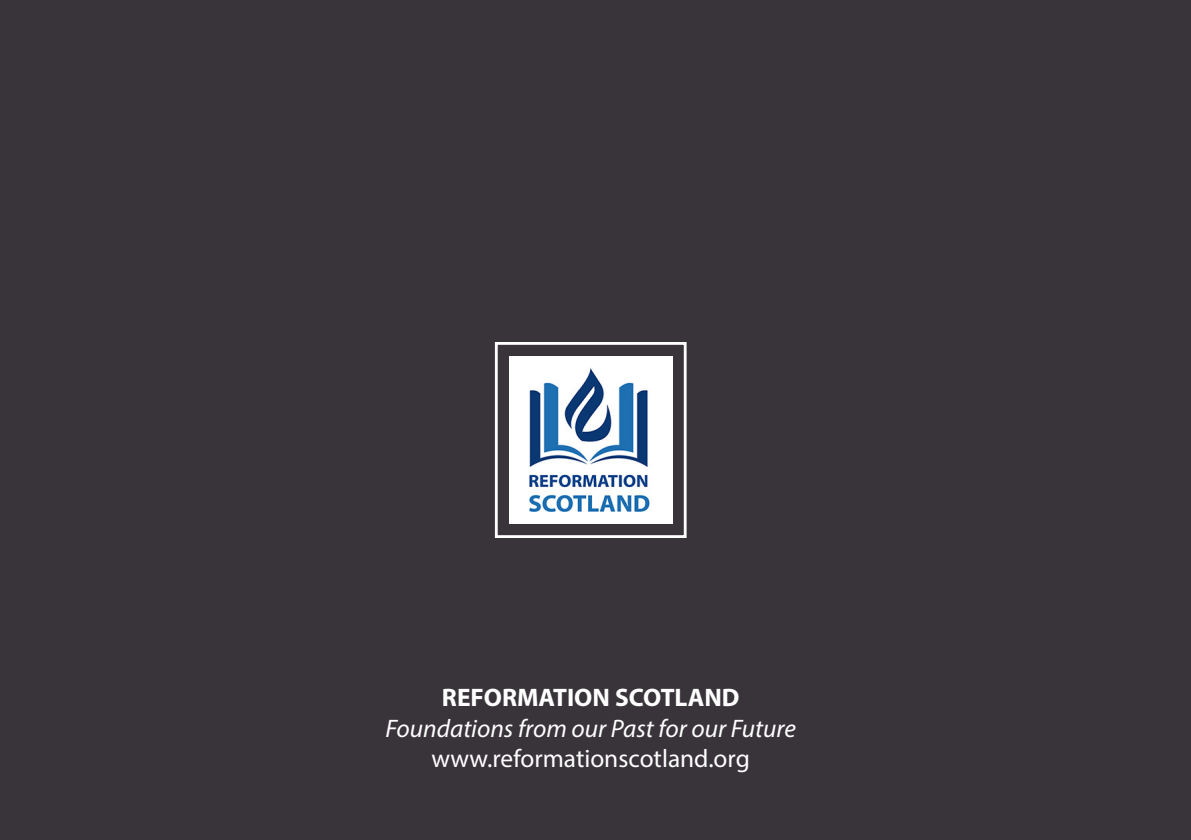
<style>
.page{position:relative;width:1191px;height:840px;background:#fff}
.page>*{position:absolute;margin:0;border:0;box-sizing:border-box;transform-origin:0 0}
.t1{font:italic 25.4px "Myriad Pro";color:#fff}
.t2{font:25.4px "Myriad Pro";color:#fff}
.t3{font:700 25.4px "Myriad Pro";color:#fff}
</style>
<div class="page">
<div style="left:0;top:0;width:1191px;height:839px;background:#39333a"></div>
<div style="left:495px;top:342px;width:191px;height:195px;border:3px solid #fff"></div>
<img style="left:509px;top:356px;width:163px;height:167px">
<p class="t3" style="left:442px;top:680px;width:299px">REFORMATION SCOTLAND</p>
<p class="t1" style="left:385px;top:712px;width:412px">Foundations from our Past for our Future</p>
<p class="t2" style="left:431px;top:742px;width:320px">www.reformationscotland.org</p>
</div>
